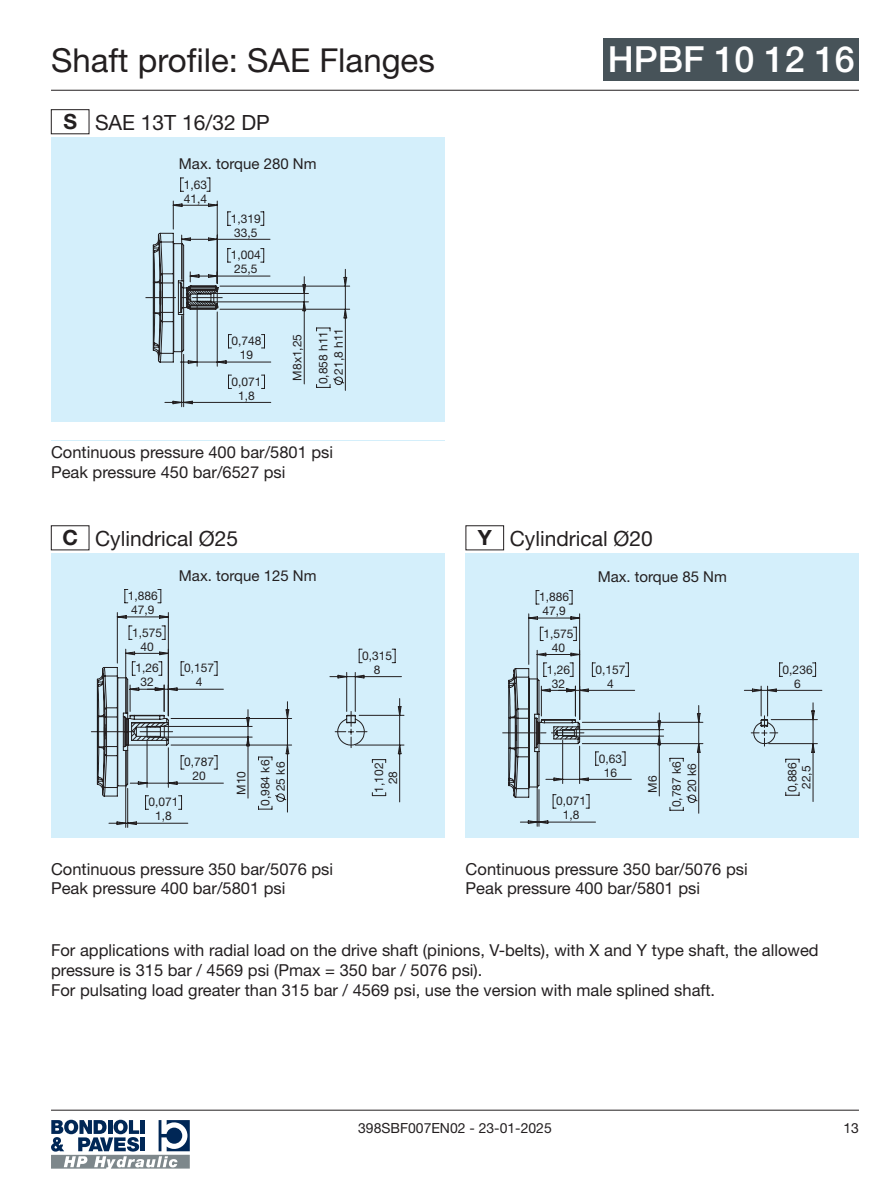
<style>
.page{position:relative;width:893px;height:1191px;background:#fff}
.page>*{position:absolute;margin:0;border:0;box-sizing:border-box;transform-origin:0 0}
.t1{font:500 36px "Helvetica Neue LT Std";color:#fff}
.t2{font:33px "Helvetica Neue LT Std";color:#231f20}
.t3{font:21px "Helvetica Neue LT Std";color:#231f20}
.t4{font:16.5px/19.8px "Helvetica Neue LT Std";color:#231f20}
.t5{font:15px "Helvetica Neue LT Std";color:#231f20}
.t6{font:13.95px "Helvetica Neue LT Std";color:#231f20}
.t7{font:12px/14px "Helvetica Neue LT Std";color:#231f20;text-align:center}
.s1{font-weight:700}
</style>
<div class="page">
<hr style="left:51px;top:90px;width:808px;height:1px;background:#231f20">
<hr style="left:51px;top:1109px;width:808px;height:1px;background:#231f20">
<svg style="left:51px;top:1119px;width:139px;height:49px"></svg>
<div style="left:604px;top:38px;width:255px;height:43px;background:#475359"></div>
<div style="left:51px;top:109px;width:38px;height:25px;border:1px solid #231f20"></div>
<div style="left:51px;top:137px;width:393px;height:284px;background:#d4effb"></div>
<svg style="left:145px;top:177px;width:205px;height:230px"></svg>
<div style="left:51px;top:525px;width:38px;height:25px;border:1px solid #231f20"></div>
<div style="left:51px;top:553px;width:393px;height:284px;background:#d4effb"></div>
<svg style="left:91px;top:589px;width:201px;height:238px"></svg>
<svg style="left:330px;top:649px;width:74px;height:153px"></svg>
<div style="left:466px;top:525px;width:38px;height:25px;border:1px solid #231f20"></div>
<div style="left:466px;top:553px;width:393px;height:284px;background:#d4effb"></div>
<svg style="left:503px;top:590px;width:200px;height:236px"></svg>
<svg style="left:744px;top:662px;width:78px;height:140px"></svg>
<h2 class="t2" style="left:51px;top:41px;width:385px">Shaft profile: SAE Flanges</h2>
<h1 class="t1" style="left:608px;top:38px;width:248px">HPBF 10 12 16</h1>
<p class="t3" style="left:63px;top:110px;width:208px"><span class="s1">S</span> SAE 13T 16/32 DP</p>
<p class="t5" style="left:179px;top:155px;width:139px">Max. torque 280 Nm</p>
<p class="t7" style="left:184px;top:177px;width:25px;text-align:left">1,63<br>41,4</p>
<p class="t7" style="left:231px;top:211px;width:31px;text-align:left">1,319<br>33,5</p>
<p class="t7" style="left:231px;top:248px;width:31px;text-align:left">1,004<br>25,5</p>
<p class="t7" style="left:231px;top:334px;width:31px">0,748<br>19</p>
<p class="t7" style="left:284px;top:384px;width:55px;line-height:25.8px;rotate:-90deg">M8x1,25<br>0,858 h11</p>
<p class="t7" style="left:331px;top:374px;width:48px;rotate:-90deg">21,8 h11</p>
<p class="t7" style="left:231px;top:374px;width:31px">0,071<br>1,8</p>
<p class="t4" style="left:51px;top:442px;width:284px">Continuous pressure 400 bar/5801 psi<br>Peak pressure 450 bar/6527 psi</p>
<p class="t3" style="left:62px;top:526px;width:177px"><span class="s1">C</span> Cylindrical Ø25</p>
<p class="t5" style="left:179px;top:566px;width:139px">Max. torque 125 Nm</p>
<p class="t7" style="left:128px;top:588px;width:31px;text-align:left">1,886<br>47,9</p>
<p class="t3" style="left:478px;top:526px;width:177px"><span class="s1">Y</span> Cylindrical Ø20</p>
<p class="t5" style="left:598px;top:567px;width:131px">Max. torque 85 Nm</p>
<p class="t7" style="left:539px;top:590px;width:31px;text-align:left">1,886<br>47,9</p>
<p class="t7" style="left:132px;top:625px;width:31px">1,575<br>40</p>
<p class="t7" style="left:135px;top:661px;width:25px">1,26<br>32</p>
<p class="t7" style="left:184px;top:661px;width:31px">0,157<br>4</p>
<p class="t7" style="left:362px;top:648px;width:31px">0,315<br>8</p>
<p class="t7" style="left:543px;top:626px;width:31px">1,575<br>40</p>
<p class="t7" style="left:547px;top:662px;width:25px">1,26<br>32</p>
<p class="t7" style="left:595px;top:662px;width:31px">0,157<br>4</p>
<p class="t7" style="left:149px;top:795px;width:31px">0,071<br>1,8</p>
<p class="t7" style="left:184px;top:755px;width:31px">0,787<br>20</p>
<p class="t7" style="left:229px;top:806px;width:48px;line-height:24px;rotate:-90deg">M10<br>0,984 k6</p>
<p class="t7" style="left:273px;top:791px;width:31px;rotate:-90deg">25 k6</p>
<p class="t7" style="left:372px;top:792px;width:31px;rotate:-90deg">1,102<br>28</p>
<p class="t7" style="left:556px;top:794px;width:31px">0,071<br>1,8</p>
<p class="t7" style="left:599px;top:751px;width:25px">0,63<br>16</p>
<p class="t7" style="left:640px;top:807px;width:48px;line-height:24px;rotate:-90deg">M6<br>0,787 k6</p>
<p class="t7" style="left:685px;top:792px;width:31px;rotate:-90deg">20 k6</p>
<p class="t4" style="left:51px;top:858px;width:284px">Continuous pressure 350 bar/5076 psi<br>Peak pressure 400 bar/5801 psi</p>
<p class="t4" style="left:466px;top:858px;width:284px">Continuous pressure 350 bar/5076 psi<br>Peak pressure 400 bar/5801 psi</p>
<p class="t7" style="left:783px;top:662px;width:31px">0,236<br>6</p>
<p class="t7" style="left:785px;top:792px;width:31px;text-align:left;rotate:-90deg">0,886<br>22,5</p>
<p class="t4" style="left:51px;top:940px;width:769px">For applications with radial load on the drive shaft (pinions, V-belts), with X and Y type shaft, the allowed pressure is 315 bar / 4569 psi (Pmax = 350 bar / 5076 psi).<br>For pulsating load greater than 315 bar / 4569 psi, use the version with male splined shaft.</p>
<p class="t6" style="left:358px;top:1119px;width:195px">398SBF007EN02 - 23-01-2025</p>
<p class="t6" style="left:843px;top:1119px;width:17px">13</p>
</div>
